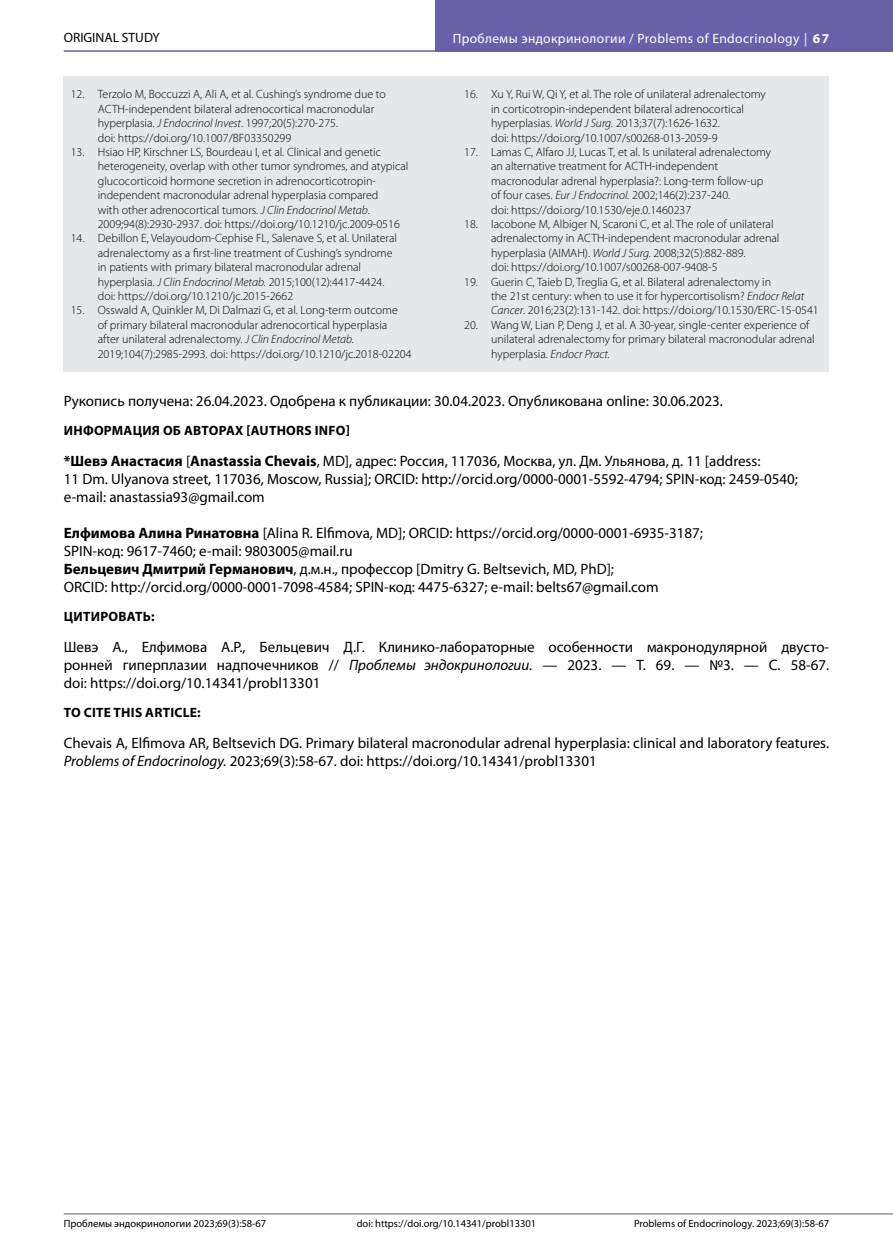
<style>
.page{position:relative;width:893px;height:1255px;background:#fff}
.page>*{position:absolute;margin:0;border:0;box-sizing:border-box;transform-origin:0 0}
.t1{font:15px/18px "Myriad Pro";color:#000}
.t2{font:700 13.5px "Myriad Pro";letter-spacing:.02em;color:#000}
.t3{font:13.5px "Myriad Pro";letter-spacing:.03em;color:#fff}
.t4{font:13.5px "Myriad Pro";color:#000}
.t5{font:300 12px/14.4px "Myriad Pro";color:#000}
.t6{font:10.5px "Myriad Pro";color:#000}
.s1{font-weight:700}
.s2{font-style:italic}
</style>
<div class="page">
<hr style="left:64px;top:1213px;width:829px;height:1px;background:#939598">
<hr style="left:64px;top:50px;width:829px;height:2px;background:#6960aa">
<div style="left:436px;top:0;width:457px;height:51px;background:#6960aa"></div>
<div style="left:64px;top:77px;width:765px;height:294px;background:#e6e7e8"></div>
<p class="t4" style="left:64px;top:29px;width:98px">ORIGINAL STUDY</p>
<p class="t3" style="left:453px;top:30px;width:378px">Проблемы эндокринологии / Problems of Endocrinology | <span class="s1">67</span></p>
<p class="t5" style="left:98px;top:87px;width:290px;text-indent:-27px">12. Terzolo M, Boccuzzi A, Ali A, et al. Cushing’s syndrome due to ACTH-independent bilateral adrenocortical macronodular hyperplasia. <span class="s2">J Endocrinol Invest</span>. 1997;20(5):270-275.<br>doi: https://doi.org/10.1007/BF03350299</p>
<p class="t5" style="left:98px;top:145px;width:312px;text-indent:-27px">13. Hsiao HP, Kirschner LS, Bourdeau I, et al. Clinical and genetic heterogeneity, overlap with other tumor syndromes, and atypical glucocorticoid hormone secretion in adrenocorticotropin&shy;independent macronodular adrenal hyperplasia compared<br>with other adrenocortical tumors. <span class="s2">J Clin Endocrinol Metab</span>.<br>2009;94(8):2930-2937. doi: https://doi.org/10.1210/jc.2009-0516</p>
<p class="t5" style="left:98px;top:231px;width:301px;text-indent:-27px">14. Debillon E, Velayoudom-Cephise FL, Salenave S, et al. Unilateral adrenalectomy as a first-line treatment of Cushing’s syndrome in patients with primary bilateral macronodular adrenal hyperplasia. <span class="s2">J Clin Endocrinol Metab.</span> 2015;100(12):4417-4424. doi: https://doi.org/10.1210/jc.2015-2662</p>
<p class="t5" style="left:98px;top:303px;width:315px;text-indent:-27px">15. Osswald A, Quinkler M, Di Dalmazi G, et al. Long-term outcome<br>of primary bilateral macronodular adrenocortical hyperplasia after unilateral adrenalectomy. <span class="s2">J Clin Endocrinol Metab.<br></span>2019;104(7):2985-2993. doi: https://doi.org/10.1210/jc.2018-02204</p>
<p class="t5" style="left:491px;top:87px;width:276px;text-indent:-27px">16. Xu Y, Rui W, Qi Y, et al. The role of unilateral adrenalectomy in corticotropin-independent bilateral adrenocortical hyperplasias. <span class="s2">World J Surg.</span> 2013;37(7):1626-1632.<br>doi: https://doi.org/10.1007/s00268-013-2059-9</p>
<p class="t5" style="left:491px;top:145px;width:282px;text-indent:-27px">17. Lamas C, Alfaro JJ, Lucas T, et al. Is unilateral adrenalectomy an alternative treatment for ACTH-independent macronodular adrenal hyperplasia?: Long-term follow-up of four cases. <span class="s2">Eur J Endocrinol.</span> 2002;146(2):237-240.<br>doi: https://doi.org/10.1530/eje.0.1460237</p>
<p class="t5" style="left:491px;top:217px;width:290px;text-indent:-27px">18. Iacobone M, Albiger N, Scaroni C, et al. The role of unilateral adrenalectomy in ACTH-independent macronodular adrenal hyperplasia (AIMAH). <span class="s2">World J Surg.</span> 2008;32(5):882-889.<br>doi: https://doi.org/10.1007/s00268-007-9408-5</p>
<p class="t5" style="left:491px;top:274px;width:329px;text-indent:-27px">19. Guerin C, Taieb D, Treglia G, et al. Bilateral adrenalectomy in<br>the 21st century: when to use it for hypercortisolism? <span class="s2">Endocr Relat<br>Cancer</span>. 2016;23(2):131-142. doi: https://doi.org/10.1530/ERC-15-0541</p>
<p class="t5" style="left:491px;top:317px;width:325px;text-indent:-27px">20. Wang W, Lian P, Deng J, et al. A 30-year, single-center experience of unilateral adrenalectomy for primary bilateral macronodular adrenal hyperplasia. <span class="s2">Endocr Pract.</span></p>
<p class="t1" style="left:64px;top:392px;width:661px">Рукопись получена: 26.04.2023. Одобрена к публикации: 30.04.2023. Опубликована online: 30.06.2023.</p>
<p class="t2" style="left:64px;top:422px;width:288px">ИНФОРМАЦИЯ ОБ АВТОРАХ [AUTHORS INFO]</p>
<p class="t1" style="left:64px;top:452px;width:736px"><span class="s1">*Шевэ Анастасия</span> [<span class="s1">Anastassia Chevais</span>, MD], адрес: Россия, 117036, Москва, ул. Дм. Ульянова, д. 11 [address:<br>11 Dm. Ulyanova street, 117036, Moscow, Russia]; ORCID: http://orcid.org/0000-0001-5592-4794; SPIN-код: 2459-0540; e-mail: anastassia93@gmail.com</p>
<p class="t1" style="left:64px;top:524px;width:641px"><span class="s1">Елфимова Алина Ринатовна</span> [Alina R. Elfimova, MD]; ORCID: https://orcid.org/0000-0001-6935-3187; SPIN-код: 9617-7460; e-mail: 9803005@mail.ru<br><span class="s1">Бельцевич Дмитрий Германович</span>, д.м.н., профессор [Dmitry G. Beltsevich, MD, PhD];<br>ORCID: http://orcid.org/0000-0001-7098-4584; SPIN-код: 4475-6327; e-mail: belts67@gmail.com</p>
<p class="t2" style="left:64px;top:608px;width:92px">ЦИТИРОВАТЬ:</p>
<p class="t1" style="left:64px;top:637px;width:767px;text-align:justify">Шевэ А., Елфимова А.Р., Бельцевич Д.Г. Клинико-лабораторные особенности макронодулярной двусто&shy;ронней гиперплазии надпочечников // <span class="s2">Проблемы эндокринологии.</span> — 2023. — Т. 69. — №3. — С. 58-67. doi: https://doi.org/10.14341/probl13301</p>
<p class="t2" style="left:64px;top:703px;width:138px">TO CITE THIS ARTICLE:</p>
<p class="t1" style="left:64px;top:733px;width:767px">Chevais A, Elfimova AR, Beltsevich DG. Primary bilateral macronodular adrenal hyperplasia: clinical and laboratory features.<br><span class="s2">Problems of Endocrinology.</span> 2023;69(3):58-67. doi: https://doi.org/10.14341/probl13301</p>
<p class="t6" style="left:64px;top:1216px;width:204px">Проблемы эндокринологии 2023;69(3):58-67</p>
<p class="t6" style="left:357px;top:1216px;width:181px">doi: https://doi.org/10.14341/probl13301</p>
<p class="t6" style="left:634px;top:1216px;width:197px">Problems of Endocrinology. 2023;69(3):58-67</p>
</div>
